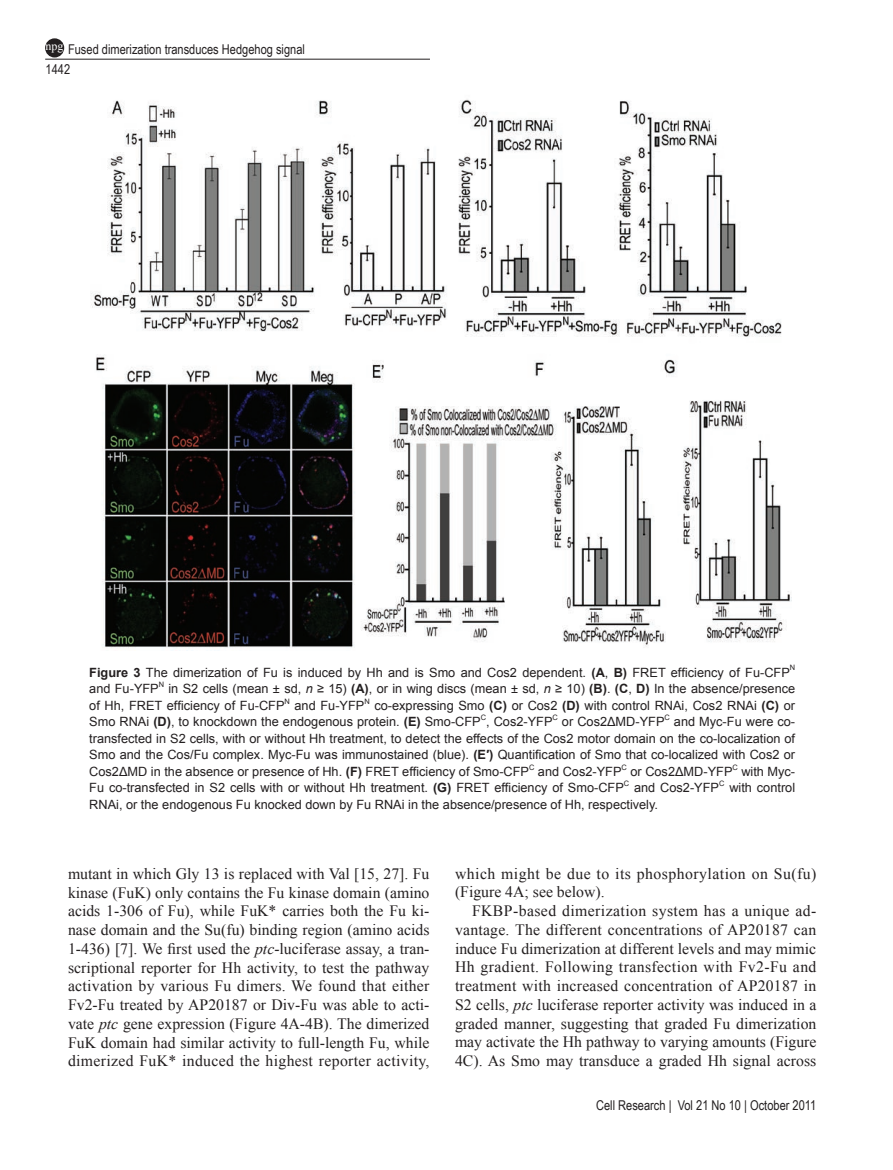
<style>
.page{position:relative;width:893px;height:1170px;background:#fff}
.page>*{position:absolute;margin:0;border:0;box-sizing:border-box;transform-origin:0 0}
.t1{font:15.75px/18.8px "Times New Roman";letter-spacing:.02em;color:#231f20;text-align:justify}
.t2{font:13.5px/19.8px "Arial Narrow";color:#231f20}
.t3{font:12.75px/16.5px "Arial";color:#231f20}
.t4{font:12px "Times New Roman";color:#fff}
.t5{font:7.5px "Arial";color:#231f20}
.s1{font-weight:700}
.s2{font-style:italic}
</style>
<div class="page">
<hr style="left:45px;top:59px;width:385px;height:1px;background:#231f20">
<div style="left:46px;top:39px;width:17px;height:18px;background:#231f20;border-radius:50%"></div>
<div style="left:45px;top:38px;width:19px;height:19px;border:2px solid #231f20;border-radius:50%"></div>
<img style="left:91px;top:99px;width:701px;height:549px">
<p class="t2" style="left:46px;top:39px;width:261px;text-indent:23px">Fused dimerization transduces Hedgehog signal<br>1442</p>
<p class="t4" style="left:46px;top:38px;width:19px">npg</p>
<p class="t3" style="left:89px;top:664px;width:702px"><span class="s1">Figure 3</span> The dimerization of Fu is induced by Hh and is Smo and Cos2 dependent. <span class="s1">(A</span>, <span class="s1">B)</span> FRET efficiency of Fu-CFP</p>
<p class="t5" style="left:790px;top:663px;width:7px">N</p>
<p class="t3" style="left:89px;top:680px;width:71px">and Fu-YFP</p>
<p class="t5" style="left:159px;top:679px;width:7px">N</p>
<p class="t3" style="left:89px;top:680px;width:707px;text-indent:79px">in S2 cells (mean ± sd, <span class="s2">n</span> ≥ 15) <span class="s1">(A)</span>, or in wing discs (mean ± sd, <span class="s2">n</span> ≥ 10) <span class="s1">(B)</span>. <span class="s1">(C</span>, <span class="s1">D)</span> In the absence/presence of Hh, FRET efficiency of Fu-CFP</p>
<p class="t5" style="left:284px;top:696px;width:7px">N</p>
<p class="t3" style="left:295px;top:697px;width:71px">and Fu-YFP</p>
<p class="t5" style="left:364px;top:696px;width:7px">N</p>
<p class="t3" style="left:89px;top:697px;width:707px;text-indent:285px">co-expressing Smo <span class="s1">(C)</span> or Cos2 <span class="s1">(D)</span> with control RNAi, Cos2 RNAi <span class="s1">(C)</span> or<br>Smo RNAi <span class="s1">(D)</span>, to knockdown the endogenous protein. <span class="s1">(E)</span> Smo-CFP , Cos2-YFP</p>
<p class="t5" style="left:481px;top:712px;width:7px">C</p>
<p class="t5" style="left:553px;top:712px;width:7px">C</p>
<p class="t3" style="left:562px;top:713px;width:104px">or Cos2ΔMD-YFP</p>
<p class="t5" style="left:664px;top:712px;width:7px">C</p>
<p class="t3" style="left:89px;top:713px;width:707px;text-align:justify;text-indent:585px">and Myc-Fu were co&shy;transfected in S2 cells, with or without Hh treatment, to detect the effects of the Cos2 motor domain on the co-localization of Smo and the Cos/Fu complex. Myc-Fu was immunostained (blue). <span class="s1">(E′)</span> Quantification of Smo that co-localized with Cos2 or Cos2ΔMD in the absence or presence of Hh. <span class="s1">(F)</span> FRET efficiency of Smo-CFP</p>
<p class="t5" style="left:529px;top:762px;width:7px">C</p>
<p class="t3" style="left:538px;top:763px;width:85px">and Cos2-YFP</p>
<p class="t5" style="left:621px;top:762px;width:7px">C</p>
<p class="t3" style="left:630px;top:763px;width:104px">or Cos2ΔMD-YFP</p>
<p class="t5" style="left:732px;top:762px;width:7px">C</p>
<p class="t3" style="left:741px;top:763px;width:55px">with Myc-</p>
<p class="t3" style="left:89px;top:779px;width:536px">Fu co-transfected in S2 cells with or without Hh treatment. <span class="s1">(G)</span> FRET efficiency of Smo-CFP</p>
<p class="t5" style="left:624px;top:778px;width:7px">C</p>
<p class="t3" style="left:634px;top:779px;width:86px">and Cos2-YFP</p>
<p class="t5" style="left:719px;top:778px;width:7px">C</p>
<p class="t3" style="left:729px;top:779px;width:67px">with control</p>
<p class="t3" style="left:89px;top:796px;width:570px">RNAi, or the endogenous Fu knocked down by Fu RNAi in the absence/presence of Hh, respectively.</p>
<p class="t1" style="left:68px;top:863px;width:363px">mutant in which Gly 13 is replaced with Val [15, 27]. Fu kinase (FuK) only contains the Fu kinase domain (amino acids 1-306 of Fu), while FuK* carries both the Fu ki&shy;nase domain and the Su(fu) binding region (amino acids 1-436) [7]. We first used the <span class="s2">ptc-</span>luciferase assay, a tran&shy;scriptional reporter for Hh activity, to test the pathway activation by various Fu dimers. We found that either Fv2-Fu treated by AP20187 or Div-Fu was able to acti&shy;vate <span class="s2">ptc</span> gene expression (Figure 4A-4B). The dimerized FuK domain had similar activity to full-length Fu, while dimerized FuK* induced the highest reporter activity,</p>
<p class="t1" style="left:455px;top:863px;width:363px">which might be due to its phosphorylation on Su(fu) (Figure 4A; see below).</p>
<p class="t1" style="left:455px;top:901px;width:363px;text-indent:17px">FKBP-based dimerization system has a unique ad&shy;vantage. The different concentrations of AP20187 can induce Fu dimerization at different levels and may mimic Hh gradient. Following transfection with Fv2-Fu and treatment with increased concentration of AP20187 in S2 cells, <span class="s2">ptc</span> luciferase reporter activity was induced in a graded manner, suggesting that graded Fu dimerization may activate the Hh pathway to varying amounts (Figure 4C). As Smo may transduce a graded Hh signal across</p>
<p class="t2" style="left:596px;top:1094px;width:222px">Cell Research | Vol 21 No 10 | October 2011</p>
</div>
